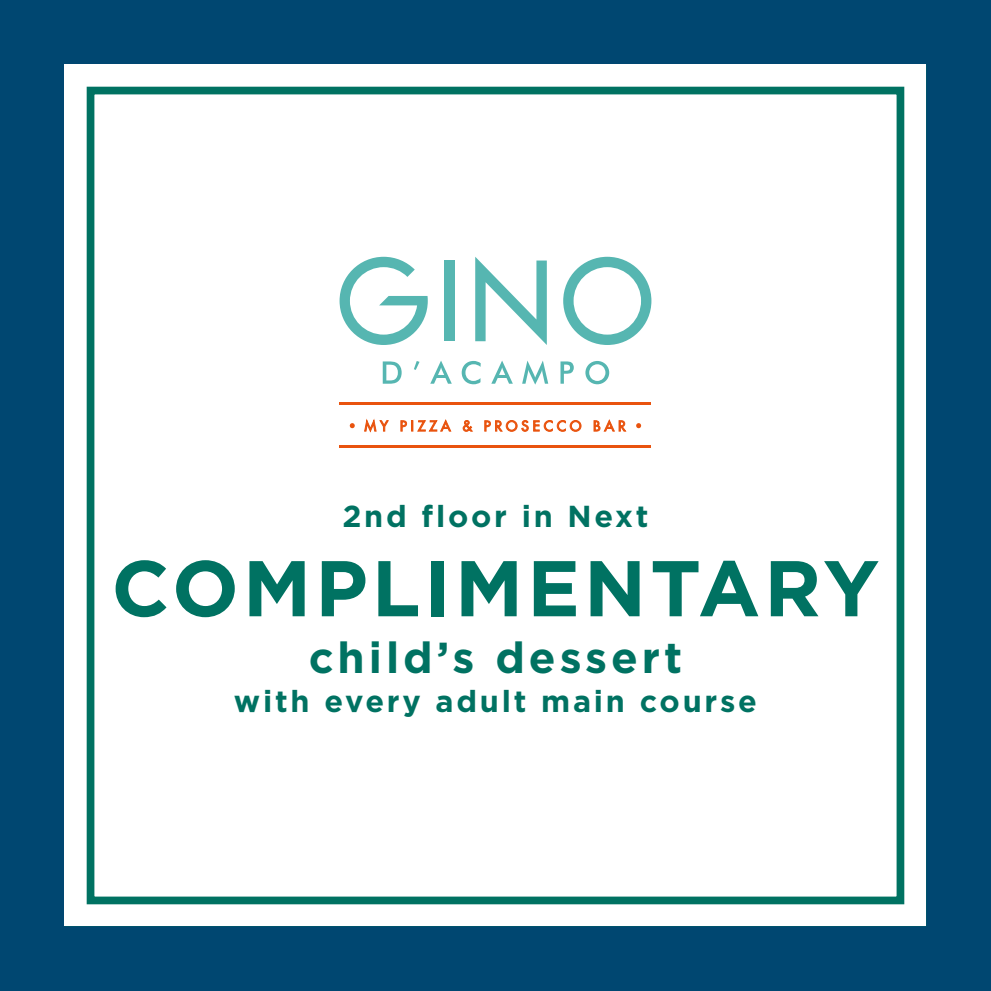
<style>
.page{position:relative;width:991px;height:991px;background:#fff}
.page>*{position:absolute;margin:0;border:0;box-sizing:border-box;transform-origin:0 0}
.t1{font:700 78.75px "Gotham";letter-spacing:.05em;color:#007262}
.t2{font:700 43.4px "Gotham";letter-spacing:.09em;color:#007262}
.t3{font:700 30.45px "Gotham";letter-spacing:.09em;color:#007262}
</style>
<div class="page">
<div style="left:0;top:0;width:990px;height:990px;background:#004771"></div>
<div style="left:65px;top:65px;width:861px;height:861px;background:#fff"></div>
<div style="left:87px;top:87px;width:817px;height:817px;border:8px solid #007262"></div>
<hr style="left:339px;top:402px;width:312px;height:3px;background:#e9530e">
<hr style="left:339px;top:444px;width:312px;height:3px;background:#e9530e">
<svg style="left:383px;top:360px;width:226px;height:24px"></svg>
<svg style="left:339px;top:257px;width:89px;height:88px"></svg>
<div style="left:444px;top:260px;width:10px;height:81px;background:#56b6b1"></div>
<svg style="left:563px;top:257px;width:88px;height:88px"></svg>
<svg style="left:475px;top:257px;width:72px;height:88px"></svg>
<svg style="left:350px;top:420px;width:291px;height:11px"></svg>
<p class="t3" style="left:342px;top:498px;width:307px">2nd floor in Next</p>
<h1 class="t1" style="left:111px;top:543px;width:769px">COMPLIMENTARY</h1>
<h2 class="t2" style="left:309px;top:632px;width:375px">child’s dessert</h2>
<p class="t3" style="left:234px;top:684px;width:524px">with every adult main course</p>
</div>
